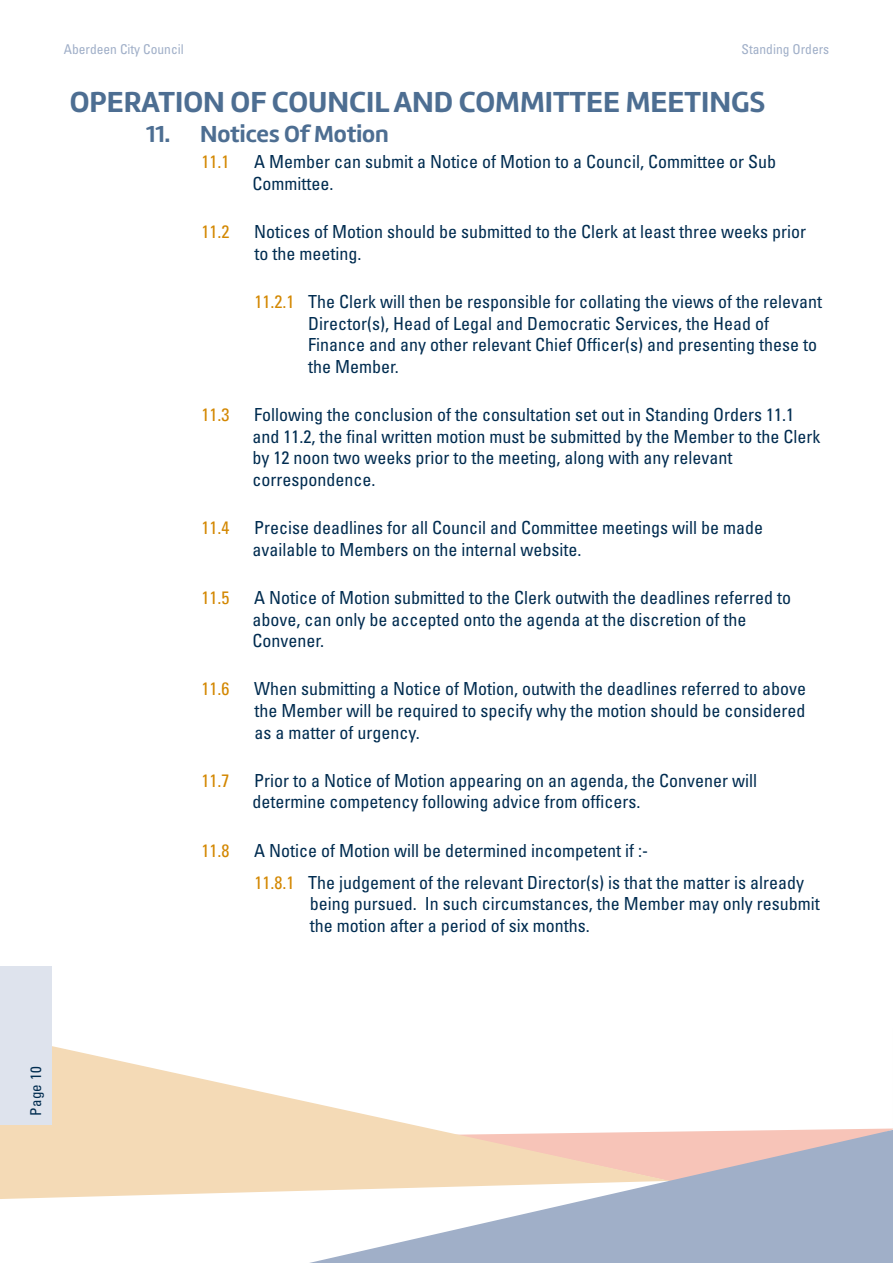
<style>
.page{position:relative;width:893px;height:1263px;background:#fff}
.page>*{position:absolute;margin:0;border:0;box-sizing:border-box;transform-origin:0 0}
.t1{font:700 30px "Marine";color:#4d6e92}
.t2{font:700 24px "Marine";color:#4d6e92}
.t3{font:condensed 18px/21.6px "Univers";color:#002c50}
.t4{font:condensed 18px "Univers";color:#d38700}
.t5{font:condensed 15px "Univers";letter-spacing:.02em;color:#002c50}
.t6{font:condensed 13.5px "Univers";color:#a0afc8}
.s1{color:#d38700}
</style>
<div class="page">
<svg style="left:309px;top:1199px;width:584px;height:64px;fill:#a0afc8"></svg>
<svg style="left:0;top:1046px;width:454px;height:153px;fill:#f4dab6"></svg>
<svg style="left:454px;top:1128px;width:439px;height:71px;background:#dac8c6"></svg>
<div style="left:0;top:966px;width:52px;height:159px;background:#dee3ed"></div>
<p class="t6" style="left:64px;top:40px;width:121px">Aberdeen City Council</p>
<p class="t6" style="left:741px;top:40px;width:89px">Standing Orders</p>
<h1 class="t1" style="left:70px;top:83px;width:697px">OPERATION OF COUNCIL AND COMMITTEE MEETINGS</h1>
<h2 class="t2" style="left:146px;top:118px;width:244px">11. Notices Of Motion</h2>
<p class="t4" style="left:201px;top:150px;width:29px">11.1</p>
<p class="t3" style="left:253px;top:150px;width:525px">A Member can submit a Notice of Motion to a Council, Committee or Sub<br>Committee.</p>
<p class="t4" style="left:201px;top:220px;width:29px">11.2</p>
<p class="t3" style="left:254px;top:220px;width:553px">Notices of Motion should be submitted to the Clerk at least three weeks prior to the meeting.</p>
<p class="t3" style="left:308px;top:290px;width:515px;text-indent:-54px"><span class="s1">11.2.1</span> The Clerk will then be responsible for collating the views of the relevant Director(s), Head of Legal and Democratic Services, the Head of Finance and any other relevant Chief Officer(s) and presenting these to the Member.</p>
<p class="t4" style="left:201px;top:403px;width:29px">11.3</p>
<p class="t3" style="left:253px;top:403px;width:569px">Following the conclusion of the consultation set out in Standing Orders 11.1 and 11.2, the final written motion must be submitted by the Member to the Clerk by 12 noon two weeks prior to the meeting, along with any relevant correspondence.</p>
<p class="t4" style="left:201px;top:516px;width:29px">11.4</p>
<p class="t3" style="left:253px;top:516px;width:512px">Precise deadlines for all Council and Committee meetings will be made available to Members on the internal website.</p>
<p class="t4" style="left:201px;top:586px;width:29px">11.5</p>
<p class="t3" style="left:253px;top:586px;width:540px">A Notice of Motion submitted to the Clerk outwith the deadlines referred to above, can only be accepted onto the agenda at the discretion of the<br>Convener.</p>
<p class="t4" style="left:201px;top:677px;width:29px">11.6</p>
<p class="t3" style="left:254px;top:678px;width:553px;text-align:justify">When submitting a Notice of Motion, outwith the deadlines referred to above the Member will be required to specify why the motion should be considered as a matter of urgency.</p>
<p class="t4" style="left:201px;top:769px;width:29px">11.7</p>
<p class="t3" style="left:253px;top:769px;width:506px">Prior to a Notice of Motion appearing on an agenda, the Convener will determine competency following advice from officers.</p>
<p class="t4" style="left:201px;top:839px;width:29px">11.8</p>
<p class="t3" style="left:254px;top:834px;width:551px;line-height:32px">A Notice of Motion will be determined incompetent if :-<br><span class="s1">11.8.1</span> The judgement of the relevant Director(s) is that the matter is already</p>
<p class="t3" style="left:310px;top:893px;width:511px">being pursued. In such circumstances, the Member may only resubmit the motion after a period of six months.</p>
<p class="t5" style="left:26px;top:1116px;width:51px;rotate:-90deg">Page 10</p>
</div>
